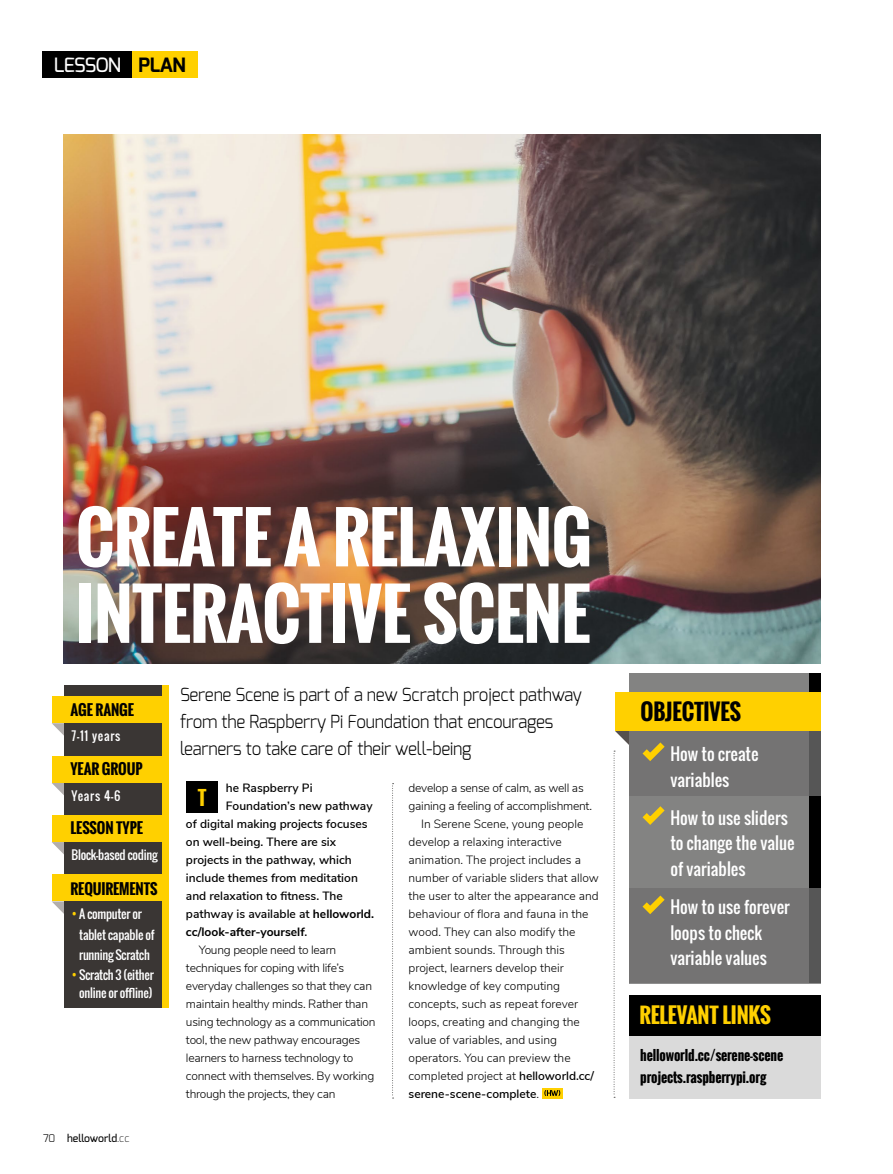
<style>
.page{position:relative;width:893px;height:1174px;background:#fff}
.page>*{position:absolute;margin:0;border:0;box-sizing:border-box;transform-origin:0 0}
.t1{font:700 67.5px/76.5px "Oswald";letter-spacing:-.01em;color:#fff}
.t2{font:700 21.9px "Oswald";letter-spacing:-.01em;color:#000}
.t3{font:700 21px "Oswald";letter-spacing:-.01em;color:#ffd000}
.t4{font:500 19.65px "Exo";letter-spacing:-.04em;color:#fff}
.t5{font:700 19.5px "Oswald";color:#ffd000}
.t6{font:300 18px/27px "Exo";letter-spacing:-.01em;color:#000;scale:.94 1}
.t7{font:16.5px/25.5px "Oswald";color:#fff}
.t8{font:700 14.4px "Oswald";letter-spacing:-.01em;color:#000}
.t9{font:700 13.5px/22.2px "Oswald";letter-spacing:-.01em;color:#000}
.t10{font:300 12px "Nunito Sans";letter-spacing:-.005em;color:#000}
.t11{font:600 12px "Nunito Sans";color:#000}
.t12{font:12px/20.2px "Oswald";letter-spacing:-.02em;color:#fff}
.t13{font:700 12px "Nunito Sans";color:#000}
.t14{font:500 10.5px "Exo";letter-spacing:-.01em;color:#000}
.s1{font-weight:700;color:#000}
.s2{color:#ffd000}
.s3{font-weight:300}
.s4{font-weight:200}
.s5{font-weight:700}
.s6{font-weight:600}
</style>
<div class="page">
<div style="left:43px;top:51px;width:90px;height:27px;background:#000"></div>
<div style="left:132px;top:51px;width:66px;height:27px;background:#ffd000"></div>
<svg style="left:392px;top:783px;width:2px;height:315px"></svg>
<div style="left:186px;top:781px;width:31px;height:31px;background:#000"></div>
<svg style="left:542px;top:1088px;width:21px;height:10px"></svg>
<svg style="left:544px;top:1090px;width:16px;height:5px"></svg>
<img style="left:64px;top:134px;width:757px;height:529px">
<div style="left:629px;top:673px;width:192px;height:310px;background:#838382"></div>
<div style="left:809px;top:673px;width:12px;height:310px;background:#000"></div>
<div style="left:629px;top:722px;width:192px;height:74px;background:#706f6f"></div>
<div style="left:629px;top:888px;width:192px;height:95px;background:#706f6f"></div>
<div style="left:615px;top:692px;width:206px;height:39px;background:#ffd000"></div>
<svg style="left:614px;top:731px;width:57px;height:366px"></svg>
<svg style="left:52px;top:901px;width:12px;height:13px"></svg>
<svg style="left:52px;top:723px;width:12px;height:13px"></svg>
<svg style="left:52px;top:842px;width:12px;height:13px"></svg>
<svg style="left:52px;top:783px;width:12px;height:12px"></svg>
<div style="left:64px;top:685px;width:102px;height:322px;background:#3a3634"></div>
<div style="left:162px;top:685px;width:7px;height:322px;background:#ffd000"></div>
<div style="left:52px;top:874px;width:114px;height:27px;background:#ffd000"></div>
<div style="left:52px;top:696px;width:114px;height:27px;background:#ffd000"></div>
<div style="left:52px;top:815px;width:114px;height:27px;background:#ffd000"></div>
<div style="left:52px;top:756px;width:114px;height:26px;background:#ffd000"></div>
<div style="left:629px;top:1002px;width:192px;height:96px;background:#dadada"></div>
<div style="left:629px;top:995px;width:192px;height:40px;background:#000"></div>
<h3 class="t4" style="left:54px;top:52px;width:133px">LESSON <span class="s1">PLAN</span></h3>
<h1 class="t1" style="left:76px;top:500px;width:518px">CREATE A RELAXING<br>INTERACTIVE SCENE</h1>
<p class="t8" style="left:71px;top:698px;width:65px">AGE RANGE</p>
<p class="t12" style="left:72px;top:726px;width:50px">7-11 years</p>
<p class="t8" style="left:71px;top:758px;width:74px">YEAR GROUP</p>
<p class="t12" style="left:72px;top:786px;width:50px">Years 4-6</p>
<p class="t8" style="left:71px;top:817px;width:74px">LESSON TYPE</p>
<p class="t12" style="left:72px;top:845px;width:87px">Block-based coding</p>
<p class="t8" style="left:71px;top:877px;width:88px">REQUIREMENTS</p>
<p class="t12" style="left:79px;top:904px;width:77px;text-indent:-8px"><span class="s2">•</span> A computer or tablet capable of running Scratch</p>
<p class="t12" style="left:72px;top:966px;width:84px;line-height:18px;text-align:center"><span class="s2">•</span> Scratch 3 (either online or offline)</p>
<p class="t14" style="left:43px;top:1132px;width:88px"><span class="s3">70</span> helloworld<span class="s4">.cc</span></p>
<h3 class="t6" style="left:180px;top:680px;width:429px">Serene Scene is part of a new Scratch project pathway from the Raspberry Pi Foundation that encourages learners to take care of their well-being</h3>
<p class="t11" style="left:226px;top:779px;width:88px">he Raspberry Pi</p>
<p class="t11" style="left:226px;top:797px;width:148px">Foundation’s new pathway</p>
<p class="t11" style="left:186px;top:815px;width:183px">of digital making projects focuses</p>
<p class="t11" style="left:186px;top:833px;width:152px">on well-being. There are six</p>
<p class="t11" style="left:186px;top:851px;width:167px">projects in the pathway, which</p>
<p class="t11" style="left:186px;top:869px;width:173px">include themes from meditation</p>
<p class="t11" style="left:186px;top:887px;width:158px">and relaxation to fitness. The</p>
<p class="t11" style="left:186px;top:905px;width:190px">pathway is available at <span class="s5">helloworld.</span></p>
<p class="t13" style="left:186px;top:923px;width:123px">cc/look-after-yourself<span class="s6">.</span></p>
<p class="t10" style="left:199px;top:941px;width:139px">Young people need to learn</p>
<p class="t10" style="left:186px;top:959px;width:160px">techniques for coping with life’s</p>
<p class="t10" style="left:186px;top:977px;width:188px">everyday challenges so that they can</p>
<p class="t10" style="left:186px;top:995px;width:184px">maintain healthy minds. Rather than</p>
<p class="t10" style="left:186px;top:1013px;width:191px">using technology as a communication</p>
<p class="t10" style="left:186px;top:1031px;width:176px">tool, the new pathway encourages</p>
<p class="t10" style="left:186px;top:1049px;width:169px">learners to harness technology to</p>
<p class="t10" style="left:186px;top:1067px;width:190px">connect with themselves. By working</p>
<p class="t10" style="left:186px;top:1085px;width:151px">through the projects, they can</p>
<h3 class="t5" style="left:198px;top:783px;width:10px">T</h3>
<p class="t10" style="left:409px;top:779px;width:177px">develop a sense of calm, as well as</p>
<p class="t10" style="left:409px;top:797px;width:185px">gaining a feeling of accomplishment.</p>
<p class="t10" style="left:421px;top:815px;width:164px">In Serene Scene, young people</p>
<p class="t10" style="left:409px;top:833px;width:155px">develop a relaxing interactive</p>
<p class="t10" style="left:409px;top:851px;width:174px">animation. The project includes a</p>
<p class="t10" style="left:409px;top:869px;width:192px">number of variable sliders that allow</p>
<p class="t10" style="left:409px;top:887px;width:192px">the user to alter the appearance and</p>
<p class="t10" style="left:409px;top:905px;width:182px">behaviour of flora and fauna in the</p>
<p class="t10" style="left:409px;top:923px;width:169px">wood. They can also modify the</p>
<p class="t10" style="left:409px;top:941px;width:158px">ambient sounds. Through this</p>
<p class="t10" style="left:409px;top:959px;width:157px">project, learners develop their</p>
<p class="t10" style="left:409px;top:977px;width:153px">knowledge of key computing</p>
<p class="t10" style="left:409px;top:995px;width:171px">concepts, such as repeat forever</p>
<p class="t10" style="left:409px;top:1013px;width:173px">loops, creating and changing the</p>
<p class="t10" style="left:409px;top:1031px;width:150px">value of variables, and using</p>
<p class="t10" style="left:409px;top:1049px;width:164px">operators. You can preview the</p>
<p class="t10" style="left:409px;top:1067px;width:187px">completed project at <span class="s6">helloworld.cc/</span></p>
<p class="t11" style="left:409px;top:1085px;width:132px">serene-scene-complete<span class="s3">.</span></p>
<h2 class="t2" style="left:640px;top:695px;width:102px">OBJECTIVES</h2>
<h3 class="t7" style="left:670px;top:741px;width:90px">How to create variables</h3>
<h3 class="t7" style="left:670px;top:805px;width:126px">How to use sliders to change the value of variables</h3>
<h3 class="t7" style="left:670px;top:894px;width:121px">How to use forever loops to check variable values</h3>
<h3 class="t3" style="left:639px;top:999px;width:133px">RELEVANT LINKS</h3>
<p class="t9" style="left:640px;top:1044px;width:144px">helloworld.cc/serene-scene projects.raspberrypi.org</p>
</div>
